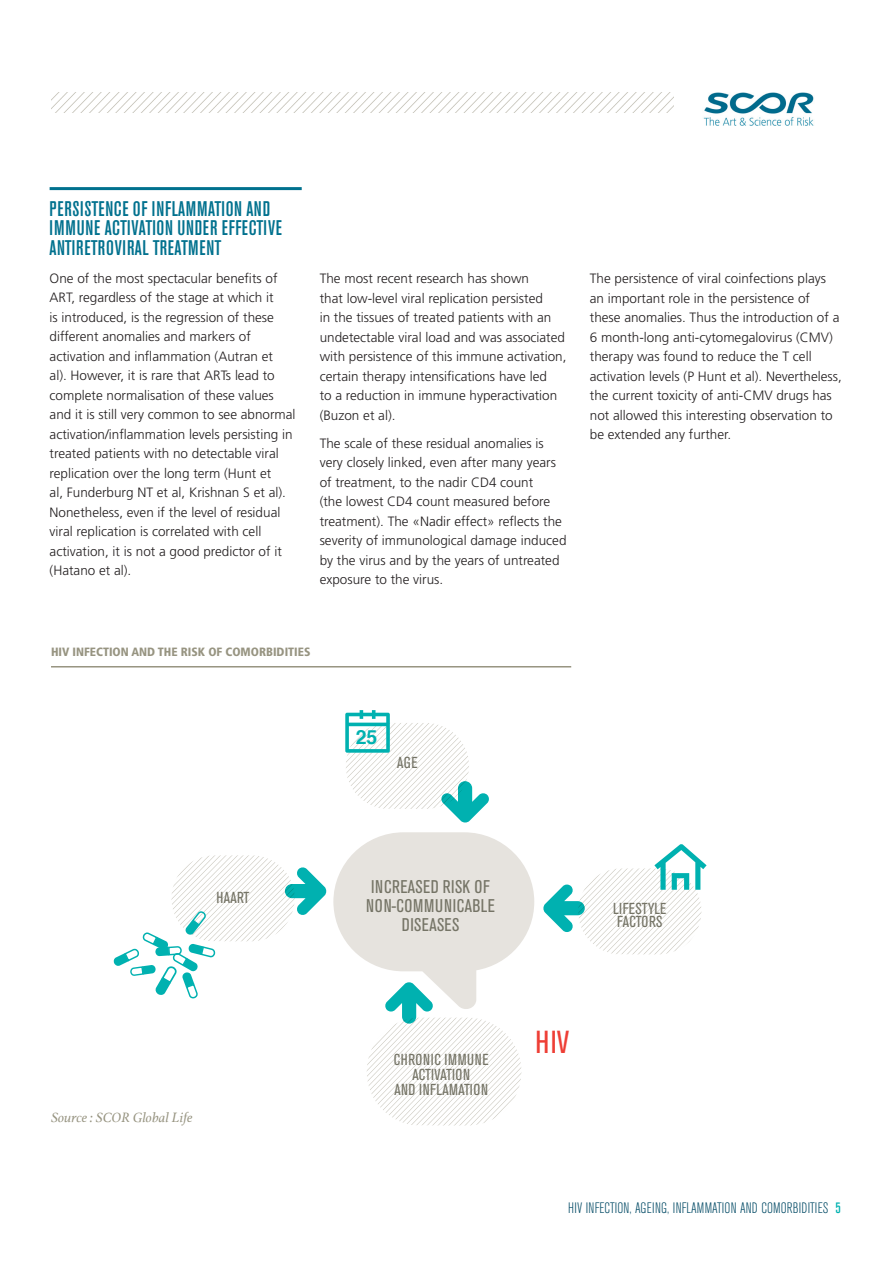
<style>
.page{position:relative;width:893px;height:1263px;background:#fff}
.page>*{position:absolute;margin:0;border:0;box-sizing:border-box;transform-origin:0 0}
.legendes{font:condensed 31.65px "Akzidenz Grotesk BE";color:#ee3e35}
.INTERTITRE{font:500 condensed 21px/19.5px "Akzidenz Grotesk BE";letter-spacing:.03em;color:#00718e}
.legendes-2{font:700 19.5px "Helvetica";color:#00b1b0}
.legendes-3{font:condensed 18.15px/19.5px "Akzidenz Grotesk BE";letter-spacing:.02em;color:#757466;text-align:center}
.legendes-4{font:condensed 15.75px/15px "Akzidenz Grotesk BE";letter-spacing:.02em;color:#757466;text-align:center}
.t1{font:300 condensed 15px "Akzidenz Grotesk BE";letter-spacing:.01em;color:#004964}
.legendes-5{font:italic 14.25px "Athelas";color:#979481}
.texte_courant{font:300 13.5px/19.5px "Frutiger";color:#231f20}
.TITRE_SCHEMA{font:900 condensed 12px "Frutiger";color:#979481}
.s1{font-weight:500;color:#00b1b0}
</style>
<div class="page">
<img style="left:585px;top:868px;width:116px;height:86px">
<img style="left:346px;top:723px;width:123px;height:86px">
<img style="left:171px;top:855px;width:119px;height:86px">
<img style="left:367px;top:1024px;width:154px;height:101px">
<svg style="left:543px;top:884px;width:42px;height:48px"></svg>
<svg style="left:333px;top:832px;width:201px;height:192px"></svg>
<svg style="left:441px;top:781px;width:48px;height:41px"></svg>
<svg style="left:285px;top:867px;width:41px;height:48px"></svg>
<svg style="left:345px;top:710px;width:45px;height:43px"></svg>
<svg style="left:654px;top:844px;width:53px;height:46px"></svg>
<svg style="left:113px;top:910px;width:103px;height:89px"></svg>
<img style="left:51px;top:93px;width:623px;height:19px">
<img style="left:703px;top:92px;width:111px;height:33px">
<hr style="left:50px;top:187px;width:252px;height:3px;background:#00718e">
<hr style="left:51px;top:666px;width:520px;height:1px;background:#979481">
<p class="INTERTITRE" style="left:50px;top:199px;width:234px">PERSISTENCE OF INFLAMMATION AND<br>IMMUNE ACTIVATION UNDER EFFECTIVE<br>ANTIRETROVIRAL TREATMENT</p>
<p class="texte_courant" style="left:50px;top:268px;width:248px">One of the most spectacular benefits of ART, regardless of the stage at which it<br>is introduced, is the regression of these different anomalies and markers of activation and inflammation (Autran et<br>al). However, it is rare that ARTs lead to complete normalisation of these values and it is still very common to see abnormal activation/inflammation levels persisting in treated patients with no detectable viral replication over the long term (Hunt et<br>al, Funderburg NT et al, Krishnan S et al).<br>Nonetheless, even if the level of residual viral replication is correlated with cell activation, it is not a good predictor of it (Hatano et al).</p>
<p class="texte_courant" style="left:320px;top:269px;width:248px">The most recent research has shown<br>that low-level viral replication persisted<br>in the tissues of treated patients with an undetectable viral load and was associated with persistence of this immune activation, certain therapy intensifications have led<br>to a reduction in immune hyperactivation (Buzon et al).</p>
<p class="texte_courant" style="left:320px;top:433px;width:248px">The scale of these residual anomalies is very closely linked, even after many years of treatment, to the nadir CD4 count<br>(the lowest CD4 count measured before treatment). The «Nadir effect» reflects the severity of immunological damage induced by the virus and by the years of untreated exposure to the virus.</p>
<p class="TITRE_SCHEMA" style="left:51px;top:645px;width:261px">HIV INFECTION AND THE RISK OF COMORBIDITIES</p>
<p class="texte_courant" style="left:590px;top:269px;width:254px">The persistence of viral coinfections plays an important role in the persistence of these anomalies. Thus the introduction of a 6 month-long anti-cytomegalovirus (CMV) therapy was found to reduce the T cell activation levels (P Hunt et al). Nevertheless, the current toxicity of anti-CMV drugs has not allowed this interesting observation to be extended any further.</p>
<p class="legendes-2" style="left:356px;top:722px;width:23px">25</p>
<p class="legendes-4" style="left:397px;top:755px;width:22px">AGE</p>
<p class="legendes-4" style="left:217px;top:891px;width:34px">HAART</p>
<p class="legendes-5" style="left:51px;top:1106px;width:143px">Source : SCOR Global Life</p>
<p class="legendes-3" style="left:366px;top:877px;width:130px">INCREASED RISK OF<br>NON-COMMUNICABLE<br>DISEASES</p>
<p class="legendes-4" style="left:394px;top:1052px;width:96px">CHRONIC IMMUNE<br>ACTIVATION<br>AND INFLAMATION</p>
<p class="legendes" style="left:536px;top:1024px;width:35px">HIV</p>
<p class="legendes-4" style="left:613px;top:902px;width:55px;line-height:13.4px;text-align:left">LIFESTYLE<br>FACTORS</p>
<p class="t1" style="left:568px;top:1199px;width:274px">HIV INFECTION, AGEING, INFLAMMATION AND COMORBIDITIES <span class="s1">5</span></p>
</div>
